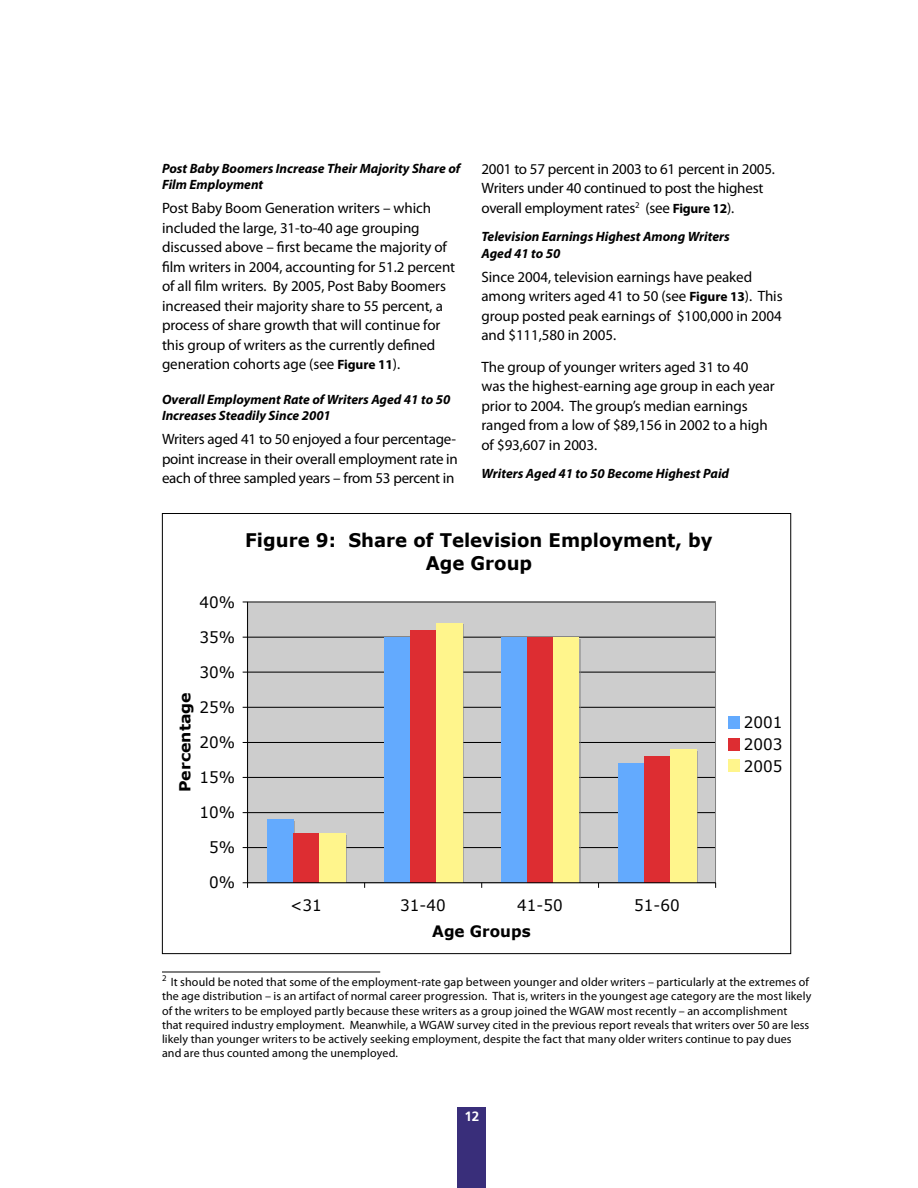
<style>
.page{position:relative;width:918px;height:1188px;background:#fff}
.page>*{position:absolute;margin:0;border:0;box-sizing:border-box;transform-origin:0 0}
.t1{font:700 18.75px/23.1px "Verdana";color:#000;text-align:center}
.t2{font:15.75px/21.8px "Verdana";color:#000;text-align:justify}
.t3{font:700 15.75px "Verdana";color:#000}
.t4{font:700 15.15px "Verdana";color:#000;scale:1.04 1}
.t5{font:15px/19.5px "Myriad Pro";letter-spacing:-.005em;color:#000}
.t6{font:italic 700 13.5px/16.5px "Myriad Pro";color:#000}
.t7{font:700 13.5px "Frutiger";color:#fff}
.t8{font:12px/14.2px "Myriad Pro";letter-spacing:.01em;color:#000}
.s1{font-weight:700;font-size:13.5px}
</style>
<div class="page">
<div style="left:458px;top:1107px;width:28px;height:81px;background:#392e7a"></div>
<div style="left:248px;top:602px;width:468px;height:281px;background:#cdcdcd"></div>
<hr style="left:248px;top:847px;width:468px;height:1px;background:#000">
<hr style="left:248px;top:812px;width:468px;height:1px;background:#000">
<hr style="left:248px;top:777px;width:468px;height:1px;background:#000">
<hr style="left:248px;top:742px;width:468px;height:1px;background:#000">
<hr style="left:248px;top:707px;width:468px;height:1px;background:#000">
<hr style="left:248px;top:672px;width:468px;height:1px;background:#000">
<hr style="left:248px;top:637px;width:468px;height:1px;background:#000">
<div style="left:269px;top:821px;width:26px;height:62px;background:#7f7f7f;opacity:.5"></div>
<div style="left:321px;top:836px;width:26px;height:47px;background:#fff58c"></div>
<div style="left:438px;top:625px;width:26px;height:258px;background:#fff58c"></div>
<div style="left:555px;top:639px;width:26px;height:244px;background:#a6a6a6"></div>
<div style="left:672px;top:751px;width:26px;height:132px;background:#fff58c"></div>
<div style="left:267px;top:820px;width:26px;height:63px;background:#63aafe"></div>
<div style="left:384px;top:637px;width:26px;height:246px;background:#63aafe"></div>
<div style="left:501px;top:637px;width:26px;height:246px;background:#63aafe"></div>
<div style="left:618px;top:763px;width:26px;height:120px;background:#63aafe"></div>
<div style="left:293px;top:834px;width:26px;height:49px;background:#dd2d32"></div>
<div style="left:410px;top:630px;width:26px;height:253px;background:#dd2d32"></div>
<div style="left:527px;top:637px;width:26px;height:246px;background:#dd2d32"></div>
<div style="left:644px;top:756px;width:26px;height:127px;background:#dd2d32"></div>
<div style="left:319px;top:834px;width:26px;height:49px;background:#fff58c"></div>
<div style="left:436px;top:623px;width:26px;height:260px;background:#fff58c"></div>
<div style="left:553px;top:637px;width:26px;height:246px;background:#fff58c"></div>
<div style="left:670px;top:749px;width:26px;height:134px;background:#fff58c"></div>
<hr style="left:247px;top:602px;width:1px;height:281px;background:#000">
<hr style="left:248px;top:883px;width:468px;height:1px;background:#000">
<div style="left:728px;top:716px;width:12px;height:13px;background:#63aafe"></div>
<div style="left:728px;top:738px;width:12px;height:12px;background:#dd2d32"></div>
<div style="left:728px;top:760px;width:12px;height:12px;background:#fff58c"></div>
<hr style="left:162px;top:972px;width:218px;height:1px;background:#000">
<p class="t6" style="left:162px;top:159px;width:300px">Post Baby Boomers Increase Their Majority Share of<br>Film Employment</p>
<p class="t5" style="left:162px;top:198px;width:295px">Post Baby Boom Generation writers – which included the large, 31-to-40 age grouping discussed above – first became the majority of film writers in 2004, accounting for 51.2 percent of all film writers. By 2005, Post Baby Boomers increased their majority share to 55 percent, a process of share growth that will continue for this group of writers as the currently defined generation cohorts age (see <span class="s1">Figure 11</span>).</p>
<p class="t6" style="left:162px;top:390px;width:290px">Overall Employment Rate of Writers Aged 41 to 50<br>Increases Steadily Since 2001</p>
<p class="t5" style="left:162px;top:429px;width:297px;text-align:justify">Writers aged 41 to 50 enjoyed a four percentage&shy;point increase in their overall employment rate in each of three sampled years – from 53 percent in</p>
<p class="t5" style="left:482px;top:159px;width:295px">2001 to 57 percent in 2003 to 61 percent in 2005.<br>Writers under 40 continued to post the highest overall employment rates<sup>2</sup> (see <span class="s1">Figure 12</span>).</p>
<p class="t6" style="left:482px;top:228px;width:250px">Television Earnings Highest Among Writers<br>Aged 41 to 50</p>
<p class="t5" style="left:482px;top:267px;width:303px">Since 2004, television earnings have peaked among writers aged 41 to 50 (see <span class="s1">Figure 13</span>). This group posted peak earnings of $100,000 in 2004 and $111,580 in 2005.</p>
<p class="t5" style="left:482px;top:357px;width:295px">The group of younger writers aged 31 to 40 was the highest-earning age group in each year prior to 2004. The group’s median earnings ranged from a low of $89,156 in 2002 to a high of $93,607 in 2003.</p>
<p class="t6" style="left:482px;top:465px;width:249px">Writers Aged 41 to 50 Become Highest Paid</p>
<p class="t2" style="left:200px;top:591px;width:37px">40%</p>
<p class="t2" style="left:200px;top:627px;width:37px">35%</p>
<p class="t2" style="left:200px;top:661px;width:37px">30%</p>
<p class="t4" style="left:179px;top:792px;width:98px;rotate:-90deg">Percentage</p>
<p class="t2" style="left:200px;top:697px;width:37px">25%</p>
<p class="t2" style="left:200px;top:732px;width:37px">20%</p>
<p class="t2" style="left:200px;top:767px;width:37px">15%</p>
<p class="t2" style="left:200px;top:802px;width:37px">10%</p>
<p class="t2" style="left:209px;top:837px;width:28px">5%</p>
<p class="t2" style="left:209px;top:872px;width:28px">0%</p>
<p class="t1" style="left:245px;top:530px;width:469px">Figure 9: Share of Television Employment, by<br>Age Group</p>
<p class="t2" style="left:290px;top:895px;width:33px">&lt;31</p>
<p class="t2" style="left:400px;top:895px;width:47px">31-40</p>
<p class="t2" style="left:517px;top:895px;width:47px">41-50</p>
<p class="t2" style="left:634px;top:895px;width:47px">51-60</p>
<p class="t3" style="left:432px;top:925px;width:100px">Age Groups</p>
<p class="t2" style="left:744px;top:712px;width:40px">2001<br>2003<br>2005</p>
<p class="t8" style="left:162px;top:975px;width:651px"><sup>2</sup> It should be noted that some of the employment-rate gap between younger and older writers – particularly at the extremes of the age distribution – is an artifact of normal career progression. That is, writers in the youngest age category are the most likely of the writers to be employed partly because these writers as a group joined the WGAW most recently – an accomplishment<br>that required industry employment. Meanwhile, a WGAW survey cited in the previous report reveals that writers over 50 are less likely than younger writers to be actively seeking employment, despite the fact that many older writers continue to pay dues and are thus counted among the unemployed.</p>
<p class="t7" style="left:464px;top:1108px;width:17px">12</p>
</div>
